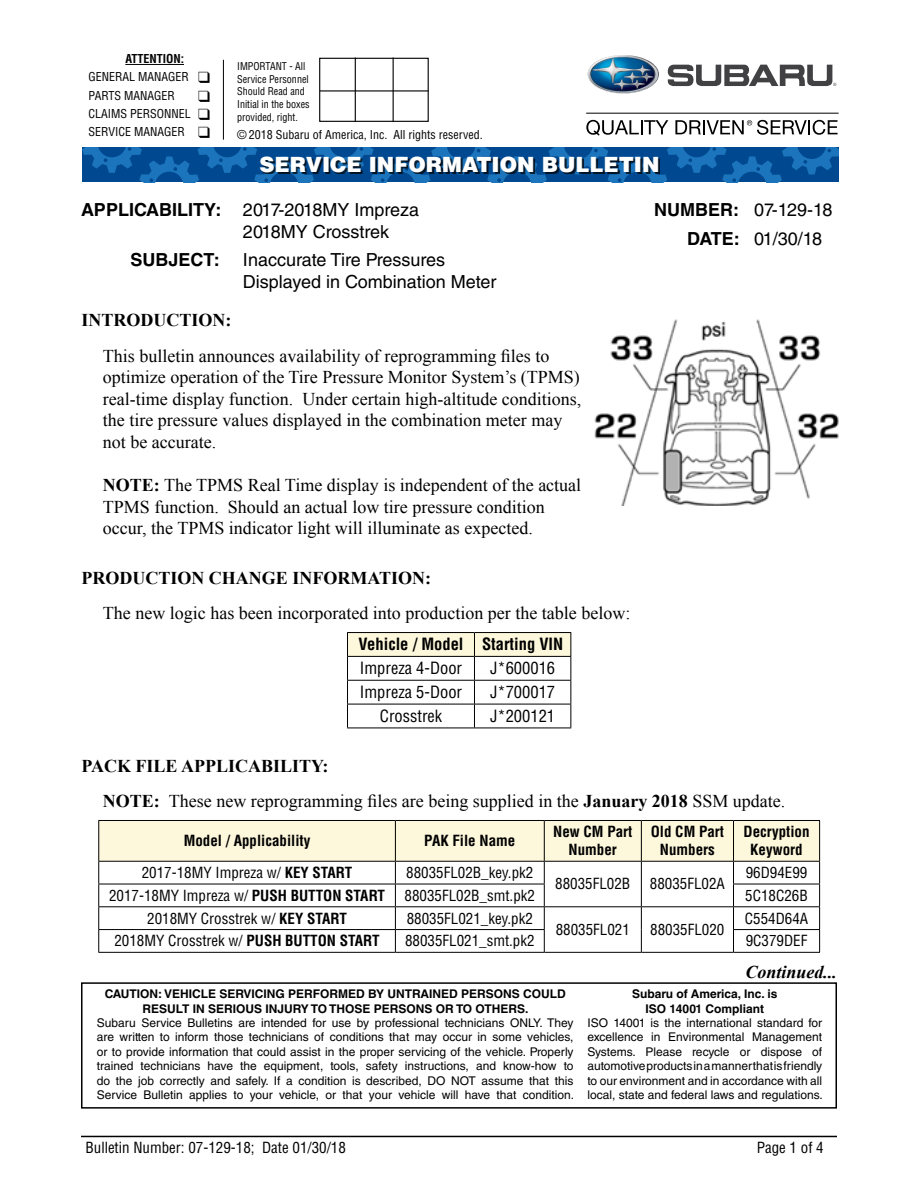
<style>
.page{position:relative;width:918px;height:1188px;background:#fff}
.page>*{position:absolute;margin:0;border:0;box-sizing:border-box;transform-origin:0 0}
.t1{font:900 21px "Helvetica LT Std";color:#fff}
.t2{font:18px/21.6px "Times New Roman";color:#000}
.t3{font:18px/21.6px "Helvetica LT Std";color:#000}
.t4{font:700 18px "Times New Roman";color:#000}
.t5{font:18px/28.3px "Helvetica LT Std";letter-spacing:-.04em;color:#000}
.t6{font:italic 700 18px "Times New Roman";color:#000}
.t7{font:700 18px "Helvetica LT Std";color:#000}
.t8{font:condensed 16.5px "Helvetica LT Std";color:#000}
.t9{font:700 condensed 16.5px "Helvetica LT Std";color:#000}
.t10{font:condensed 15px "Helvetica LT Std";color:#000}
.t11{font:700 condensed 15px/18px "Helvetica LT Std";color:#000;text-align:center}
.t12{font:12px/14.4px "Helvetica LT Std";color:#000;text-align:justify}
.t13{font:700 12px/14.4px "Helvetica LT Std";color:#000;text-align:center}
.t14{font:condensed 12px/18.1px "Helvetica LT Std";color:#000}
.t15{font:condensed 10.5px/12.6px "Helvetica LT Std";color:#000;scale:.96 1}
.s1{font-weight:700}
</style>
<div class="page">
<hr style="left:81px;top:1136px;width:756px;height:1px;background:#000">
<div style="left:81px;top:982px;width:756px;height:127px;border:2px solid #000"></div>
<svg style="left:82px;top:147px;width:757px;height:35px;background:#08569d"></svg>
<div style="left:261px;top:158px;width:399px;height:16px;background:#000;opacity:.75"></div>
<div style="left:319px;top:58px;width:110px;height:64px;border:1px solid #000"></div>
<hr style="left:355px;top:58px;width:1px;height:64px;background:#000">
<hr style="left:393px;top:58px;width:1px;height:64px;background:#000">
<hr style="left:320px;top:90px;width:109px;height:2px;background:#000">
<hr style="left:125px;top:64px;width:59px;height:1px;background:#000">
<hr style="left:223px;top:60px;width:1px;height:80px;background:#000">
<img style="left:588px;top:55px;width:71px;height:39px">
<svg style="left:668px;top:64px;width:168px;height:22px"></svg>
<hr style="left:586px;top:113px;width:253px;height:1px;background:#000">
<svg style="left:586px;top:120px;width:82px;height:16px"></svg>
<svg style="left:675px;top:120px;width:163px;height:15px"></svg>
<hr style="left:347px;top:632px;width:127px;height:1px;background:#000">
<hr style="left:474px;top:632px;width:97px;height:1px;background:#000">
<hr style="left:347px;top:728px;width:127px;height:1px;background:#000">
<hr style="left:474px;top:728px;width:97px;height:1px;background:#000">
<svg style="left:347px;top:633px;width:224px;height:95px"></svg>
<hr style="left:98px;top:952px;width:297px;height:1px;background:#000">
<hr style="left:395px;top:952px;width:149px;height:1px;background:#000">
<hr style="left:544px;top:952px;width:97px;height:1px;background:#000">
<hr style="left:641px;top:952px;width:93px;height:1px;background:#000">
<hr style="left:734px;top:952px;width:86px;height:1px;background:#000">
<svg style="left:98px;top:820px;width:722px;height:132px"></svg>
<img style="left:594px;top:319px;width:245px;height:186px">
<p class="t14" style="left:89px;top:50px;width:123px;text-indent:37px"><span class="s1">ATTENTION:<br></span>GENERAL MANAGER ❑<br>PARTS MANAGER</p>
<p class="t14" style="left:89px;top:104px;width:123px">CLAIMS PERSONNEL ❑<br>SERVICE MANAGER ❑</p>
<p class="t15" style="left:237px;top:60px;width:77px">IMPORTANT - All<br>Service Personnel<br>Should Read and<br>Initial in the boxes provided, right.</p>
<p class="t14" style="left:237px;top:126px;width:247px">© 2018 Subaru of America, Inc. All rights reserved.</p>
<h1 class="t1" style="left:259px;top:151px;width:402px">SERVICE INFORMATION BULLETIN</h1>
<h2 class="t3" style="left:243px;top:199px;width:178px;text-indent:-162px"><span class="s1">APPLICABILITY:</span> 2017-2018MY Impreza<br>2018MY Crosstrek</h2>
<h2 class="t7" style="left:130px;top:249px;width:91px">SUBJECT:</h2>
<h2 class="t3" style="left:243px;top:249px;width:255px">Inaccurate Tire Pressures<br>Displayed in Combination Meter</h2>
<h2 class="t5" style="left:687px;top:196px;width:147px;text-indent:-33px"><span class="s1">NUMBER:</span> 07-129-18<br><span class="s1">DATE:</span> 01/30/18</h2>
<h2 class="t4" style="left:81px;top:308px;width:151px">INTRODUCTION:</h2>
<p class="t2" style="left:103px;top:344px;width:480px">This bulletin announces availability of reprogramming files to optimize operation of the Tire Pressure Monitor System’s (TPMS) real-time display function. Under certain high-altitude conditions, the tire pressure values displayed in the combination meter may not be accurate.</p>
<h2 class="t2" style="left:103px;top:474px;width:480px"><span class="s1">NOTE:</span> The TPMS Real Time display is independent of the actual<br>TPMS function. Should an actual low tire pressure condition occur, the TPMS indicator light will illuminate as expected.</h2>
<h2 class="t4" style="left:81px;top:566px;width:351px">PRODUCTION CHANGE INFORMATION:</h2>
<h2 class="t2" style="left:103px;top:602px;width:529px">The new logic has been incorporated into production per the table below:</h2>
<h3 class="t9" style="left:358px;top:634px;width:206px">Vehicle / Model Starting VIN</h3>
<h3 class="t8" style="left:360px;top:658px;width:104px">Impreza 4-Door</h3>
<h3 class="t8" style="left:490px;top:658px;width:67px">J*600016</h3>
<h3 class="t8" style="left:360px;top:682px;width:104px">Impreza 5-Door</h3>
<h3 class="t8" style="left:490px;top:682px;width:67px">J*700017</h3>
<h3 class="t8" style="left:380px;top:706px;width:64px">Crosstrek</h3>
<h3 class="t8" style="left:490px;top:706px;width:67px">J*200121</h3>
<h2 class="t2" style="left:103px;top:748px;width:684px;line-height:35.1px;text-indent:-22px"><span class="s1">PACK FILE APPLICABILITY:<br>NOTE:</span> These new reprogramming files are being supplied in the <span class="s1">January 2018</span> SSM update.</h2>
<p class="t11" style="left:184px;top:832px;width:128px">Model / Applicability</p>
<p class="t11" style="left:424px;top:832px;width:93px">PAK File Name</p>
<p class="t11" style="left:553px;top:823px;width:81px">New CM Part<br>Number</p>
<p class="t11" style="left:651px;top:823px;width:75px">Old CM Part<br>Numbers</p>
<p class="t11" style="left:744px;top:823px;width:68px">Decryption<br>Keyword</p>
<p class="t10" style="left:142px;top:863px;width:212px">2017-18MY Impreza w/ <span class="s1">KEY START</span></p>
<p class="t10" style="left:406px;top:863px;width:129px">88035FL02B_key.pk2</p>
<p class="t10" style="left:555px;top:875px;width:76px">88035FL02B</p>
<p class="t10" style="left:650px;top:875px;width:76px">88035FL02A</p>
<p class="t10" style="left:746px;top:863px;width:63px">96D94E99</p>
<p class="t10" style="left:109px;top:886px;width:278px">2017-18MY Impreza w/ <span class="s1">PUSH BUTTON START</span></p>
<p class="t10" style="left:405px;top:886px;width:132px">88035FL02B_smt.pk2</p>
<p class="t10" style="left:745px;top:886px;width:64px">5C18C26B</p>
<p class="t10" style="left:147px;top:909px;width:201px">2018MY Crosstrek w/ <span class="s1">KEY START</span></p>
<p class="t10" style="left:407px;top:909px;width:128px">88035FL021_key.pk2</p>
<p class="t10" style="left:556px;top:920px;width:76px">88035FL021</p>
<p class="t10" style="left:650px;top:920px;width:76px">88035FL020</p>
<p class="t10" style="left:745px;top:909px;width:65px">C554D64A</p>
<p class="t10" style="left:114px;top:931px;width:267px">2018MY Crosstrek w/ <span class="s1">PUSH BUTTON START</span></p>
<p class="t10" style="left:405px;top:931px;width:131px">88035FL021_smt.pk2</p>
<p class="t10" style="left:746px;top:931px;width:63px">9C379DEF</p>
<p class="t13" style="left:105px;top:987px;width:463px">CAUTION: VEHICLE SERVICING PERFORMED BY UNTRAINED PERSONS COULD<br>RESULT IN SERIOUS INJURY TO THOSE PERSONS OR TO OTHERS.</p>
<p class="t12" style="left:97px;top:1016px;width:479px">Subaru Service Bulletins are intended for use by professional technicians ONLY. They are written to inform those technicians of conditions that may occur in some vehicles, or to provide information that could assist in the proper servicing of the vehicle. Properly trained technicians have the equipment, tools, safety instructions, and know-how to do the job correctly and safely. If a condition is described, DO NOT assume that this Service Bulletin applies to your vehicle, or that your vehicle will have that condition.</p>
<h2 class="t6" style="left:746px;top:959px;width:93px">Continued...</h2>
<p class="t13" style="left:632px;top:987px;width:147px">Subaru of America, Inc. is<br>ISO 14001 Compliant</p>
<p class="t12" style="left:588px;top:1016px;width:237px">ISO 14001 is the international standard for excellence in Environmental Management Systems. Please recycle or dispose of automotive products in a manner that is friendly to our environment and in accordance with all local, state and federal laws and regulations.</p>
<p class="t10" style="left:86px;top:1138px;width:262px">Bulletin Number: 07-129-18; Date 01/30/18</p>
<p class="t10" style="left:757px;top:1138px;width:69px">Page 1 of 4</p>
</div>
